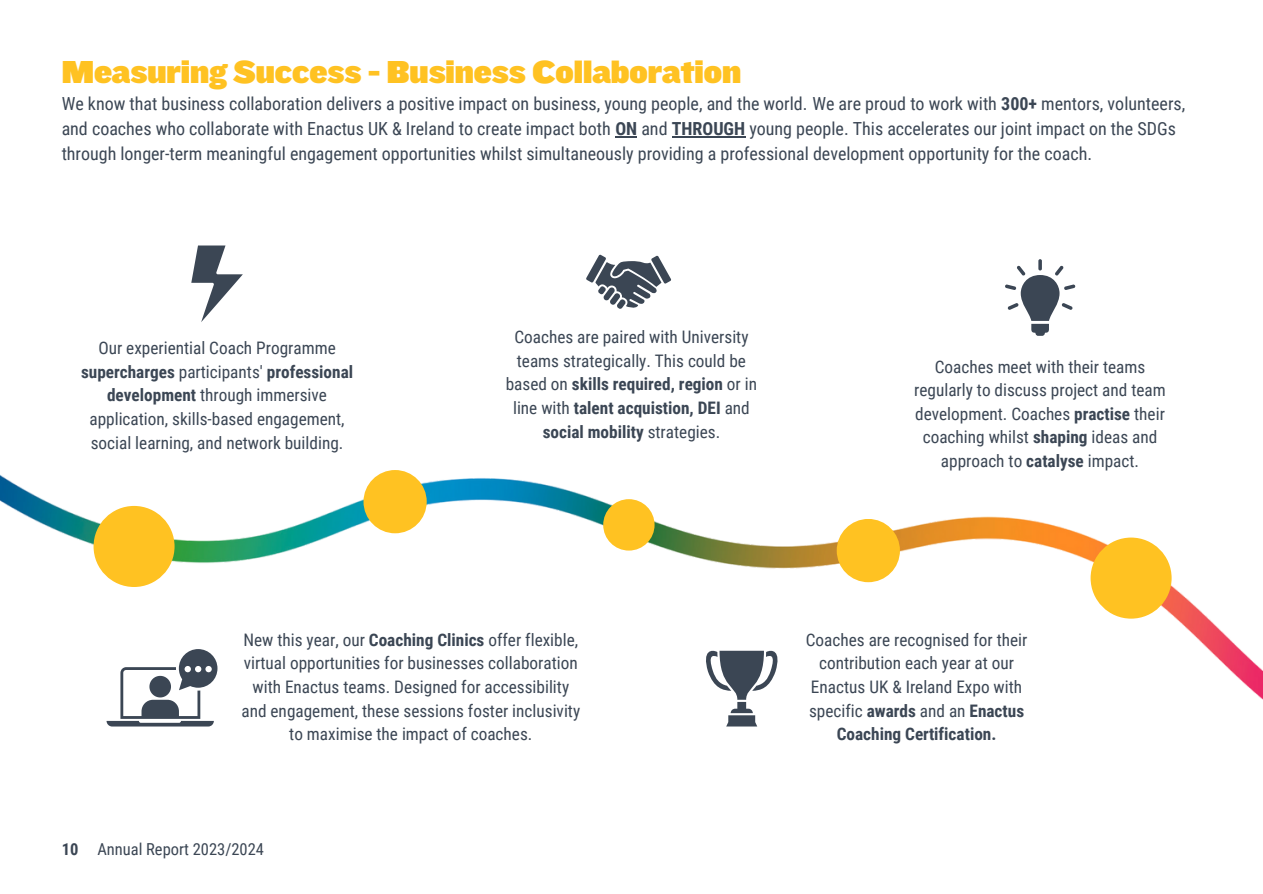
<style>
.page{position:relative;width:1263px;height:894px;background:#fff}
.page>*{position:absolute;margin:0;border:0;box-sizing:border-box;transform-origin:0 0}
.t1{font:33px "Knockout 92 Ultmt Cruiserwt";color:#ffc222}
.t2{font:18px/24.8px "Roboto Condensed";color:#3b4654}
.t3{font:17.25px/23.7px "Roboto Condensed";color:#3b4654;text-align:center}
.t4{font:16.5px "Roboto Condensed";color:#3b4654}
.s1{font-weight:700}
</style>
<div class="page">
<img style="left:0;top:470px;width:1263px;height:257px">
<svg style="left:586px;top:254px;width:85px;height:55px"></svg>
<svg style="left:702px;top:649px;width:80px;height:77px"></svg>
<svg style="left:1038px;top:259px;width:4px;height:11px"></svg>
<svg style="left:1005px;top:265px;width:70px;height:71px"></svg>
<svg style="left:191px;top:245px;width:52px;height:77px"></svg>
<div style="left:837px;top:519px;width:63px;height:63px;background:#ffc222;border-radius:50%"></div>
<div style="left:363px;top:470px;width:64px;height:63px;background:#ffc222;border-radius:50%"></div>
<svg style="left:107px;top:649px;width:110px;height:77px"></svg>
<svg style="left:615px;top:136px;width:22px;height:1px"></svg>
<hr style="left:672px;top:136px;width:73px;height:1px;background:#3b4654">
<div style="left:94px;top:506px;width:81px;height:81px;background:#ffc222;border-radius:50%"></div>
<div style="left:603px;top:499px;width:52px;height:51px;background:#ffc222;border-radius:50%"></div>
<div style="left:1090px;top:537px;width:82px;height:81px;background:#ffc222;border-radius:50%"></div>
<p class="t1" style="left:62px;top:51px;width:681px">Measuring Success - Business Collaboration</p>
<p class="t2" style="left:62px;top:91px;width:1125px">We know that business collaboration delivers a positive impact on business, young people, and the world. We are proud to work with <span class="s1">300+</span> mentors, volunteers, and coaches who collaborate with Enactus UK &amp; Ireland to create impact both <span class="s1">ON</span> and <span class="s1">THROUGH</span> young people. This accelerates our joint impact on the SDGs through longer-term meaningful engagement opportunities whilst simultaneously providing a professional development opportunity for the coach.</p>
<p class="t3" style="left:81px;top:336px;width:274px">Our experiential Coach Programme <span class="s1">supercharges</span> participants' <span class="s1">professional development</span> through immersive application, skills-based engagement, social learning, and network building.</p>
<p class="t3" style="left:506px;top:325px;width:253px">Coaches are paired with University teams strategically. This could be based on <span class="s1">skills required, region</span> or in line with <span class="s1">talent acquistion, DEI</span> and <span class="s1">social mobility</span> strategies.</p>
<p class="t3" style="left:914px;top:355px;width:253px">Coaches meet with their teams regularly to discuss project and team development. Coaches <span class="s1">practise</span> their coaching whilst <span class="s1">shaping</span> ideas and approach to <span class="s1">catalyse</span> impact.</p>
<p class="t3" style="left:241px;top:627px;width:340px">New this year, our <span class="s1">Coaching Clinics</span> offer flexible, virtual opportunities for businesses collaboration with Enactus teams. Designed for accessibility and engagement, these sessions foster inclusivity to maximise the impact of coaches.</p>
<p class="t4" style="left:62px;top:839px;width:204px"><span class="s1">10</span> Annual Report 2023/2024</p>
<p class="t3" style="left:806px;top:627px;width:223px">Coaches are recognised for their contribution each year at our<br>Enactus UK &amp; Ireland Expo with specific <span class="s1">awards</span> and an <span class="s1">Enactus<br>Coaching Certification.</span></p>
</div>
